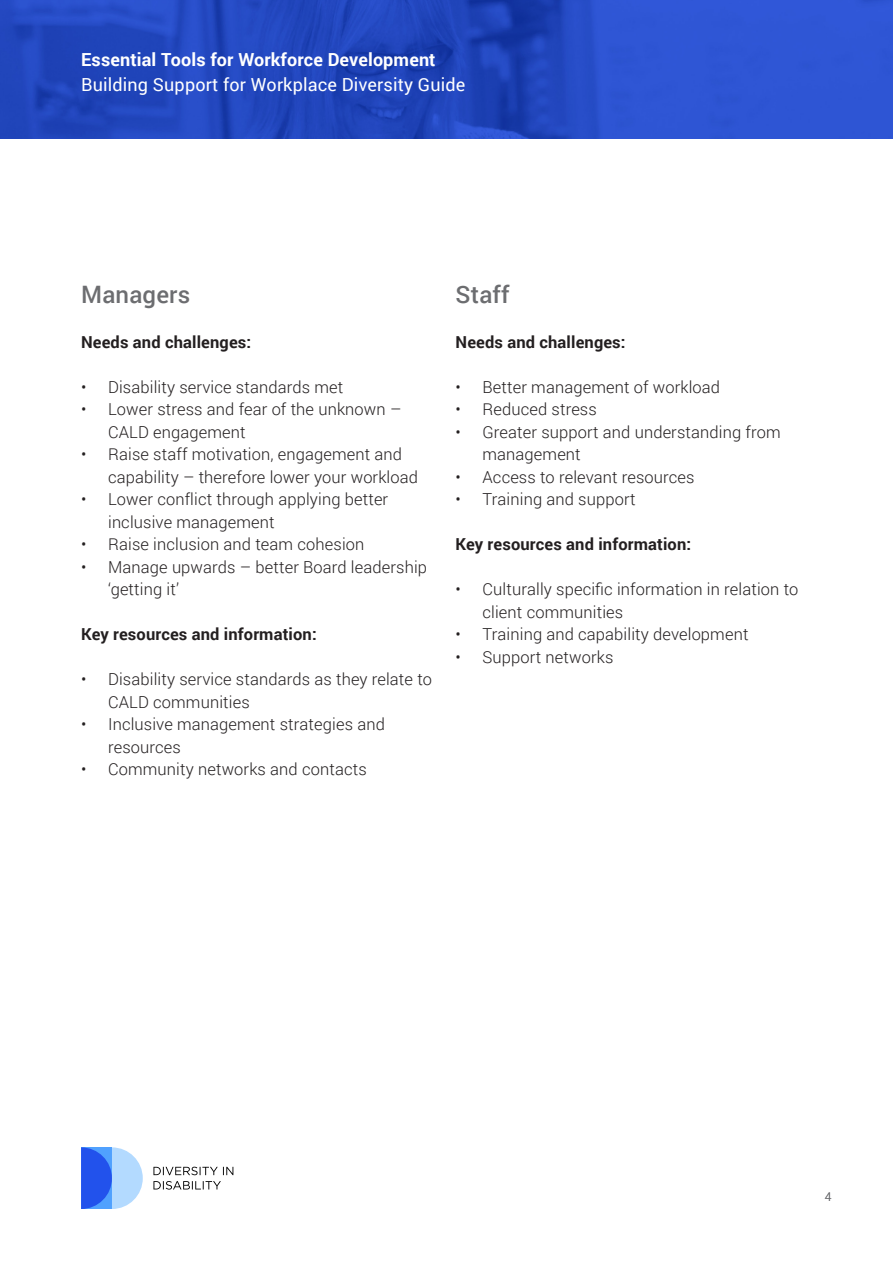
<style>
.page{position:relative;width:893px;height:1263px;background:#fff}
.page>*{position:absolute;margin:0;border:0;box-sizing:border-box;transform-origin:0 0}
.Subheading_2{font:500 24px "Roboto";letter-spacing:.01em;color:#6c6d70}
.t1{font:18px "Roboto";letter-spacing:.01em;color:#fff}
.t2{font:700 18px "Roboto";letter-spacing:.01em;color:#fff}
.t3{font:300 16.5px/22.5px "Roboto";letter-spacing:.01em;color:#231f20}
.t4{font:700 16.5px "Roboto";letter-spacing:.01em;color:#231f20}
.t5{font:300 12px "Roboto";color:#6c6d70}
</style>
<div class="page">
<svg style="left:81px;top:1147px;width:62px;height:62px;background:#78a3f7"></svg>
<svg style="left:153px;top:1167px;width:80px;height:22px"></svg>
<img style="left:0;top:0;width:893px;height:138px">
<p class="t2" style="left:81px;top:47px;width:356px">Essential Tools for Workforce Development</p>
<p class="t1" style="left:81px;top:72px;width:386px">Building Support for Workplace Diversity Guide</p>
<p class="Subheading_2" style="left:81px;top:277px;width:111px">Managers</p>
<p class="t4" style="left:81px;top:330px;width:172px">Needs and challenges:</p>
<p class="t3" style="left:81px;top:375px;width:264px">• Disability service standards met</p>
<p class="t3" style="left:108px;top:397px;width:295px;text-indent:-27px">• Lower stress and fear of the unknown –<br>CALD engagement</p>
<p class="t3" style="left:108px;top:442px;width:311px;text-indent:-27px">• Raise staff motivation, engagement and capability – therefore lower your workload</p>
<p class="t3" style="left:108px;top:487px;width:282px;text-indent:-27px">• Lower conflict through applying better inclusive management</p>
<p class="t3" style="left:81px;top:532px;width:285px">• Raise inclusion and team cohesion</p>
<p class="t3" style="left:108px;top:555px;width:320px;text-indent:-27px">• Manage upwards – better Board leadership ‘getting it’</p>
<p class="t4" style="left:81px;top:623px;width:237px">Key resources and information:</p>
<p class="t3" style="left:108px;top:667px;width:325px;text-indent:-27px">• Disability service standards as they relate to<br>CALD communities</p>
<p class="t3" style="left:108px;top:712px;width:278px;text-indent:-27px">• Inclusive management strategies and resources</p>
<p class="t3" style="left:81px;top:757px;width:287px">• Community networks and contacts</p>
<p class="Subheading_2" style="left:456px;top:277px;width:56px">Staff</p>
<p class="t4" style="left:456px;top:330px;width:172px">Needs and challenges:</p>
<p class="t3" style="left:456px;top:375px;width:266px">• Better management of workload</p>
<p class="t3" style="left:456px;top:397px;width:143px">• Reduced stress</p>
<p class="t3" style="left:483px;top:420px;width:300px;text-indent:-27px">• Greater support and understanding from management</p>
<p class="t3" style="left:456px;top:465px;width:241px">• Access to relevant resources</p>
<p class="t3" style="left:456px;top:487px;width:182px">• Training and support</p>
<p class="t4" style="left:456px;top:533px;width:237px">Key resources and information:</p>
<p class="t3" style="left:483px;top:577px;width:317px;text-indent:-27px">• Culturally specific information in relation to client communities</p>
<p class="t3" style="left:456px;top:622px;width:294px">• Training and capability development</p>
<p class="t3" style="left:456px;top:645px;width:159px">• Support networks</p>
<p class="t5" style="left:825px;top:1188px;width:8px">4</p>
</div>
